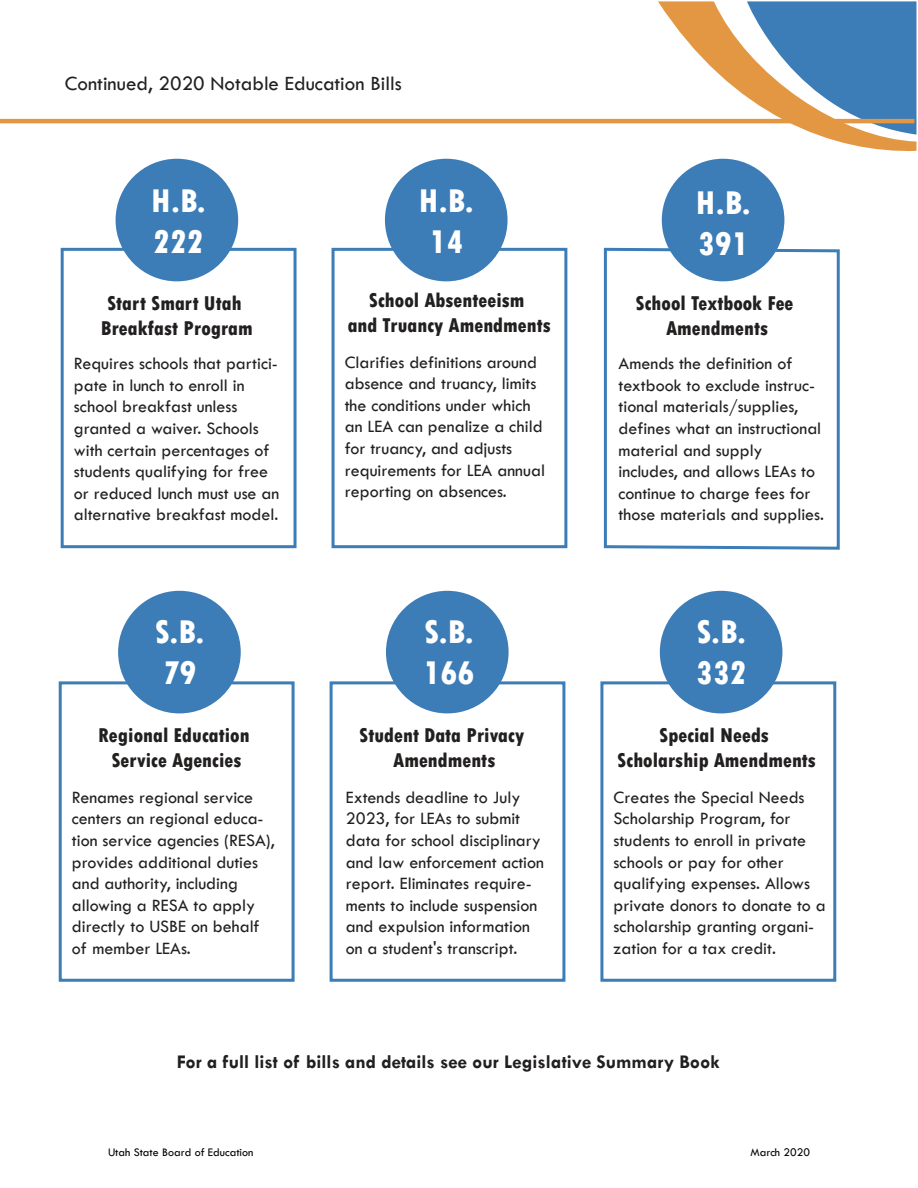
<style>
.page{position:relative;width:918px;height:1188px;background:#fff}
.page>*{position:absolute;margin:0;border:0;box-sizing:border-box;transform-origin:0 0}
.t1{font:800 condensed 34.5px/41.4px "Tw Cen";color:#fff}
.t2{font:800 condensed 21px/25.2px "Tw Cen";color:#221f1f;text-align:center}
.t3{font:21px "Tw Cen";color:#221f1f}
.t4{font:700 19.5px "Tw Cen";color:#221f1f}
.t5{font:18px/21.6px "Tw Cen";color:#221f1f}
.t6{font:12px "Tw Cen";color:#000}
</style>
<div class="page">
<svg style="left:658px;top:1px;width:259px;height:150px"></svg>
<hr style="left:0;top:119px;width:915px;height:4px;background:#e39743">
<svg style="left:603px;top:246px;width:237px;height:304px"></svg>
<div style="left:662px;top:159px;width:122px;height:122px;background:#3c7cb7;border-radius:50%"></div>
<div style="left:332px;top:248px;width:235px;height:300px;border:3px solid #3c7cb7"></div>
<div style="left:385px;top:159px;width:123px;height:122px;background:#3c7cb7;border-radius:50%"></div>
<div style="left:61px;top:248px;width:236px;height:300px;border:3px solid #3c7cb7"></div>
<div style="left:116px;top:159px;width:122px;height:122px;background:#3c7cb7;border-radius:50%"></div>
<div style="left:600px;top:681px;width:236px;height:301px;border:3px solid #3c7cb7"></div>
<div style="left:660px;top:591px;width:122px;height:122px;background:#3c7cb7;border-radius:50%"></div>
<div style="left:330px;top:681px;width:235px;height:301px;border:3px solid #3c7cb7"></div>
<div style="left:386px;top:591px;width:123px;height:122px;background:#3c7cb7;border-radius:50%"></div>
<div style="left:59px;top:681px;width:236px;height:301px;border:3px solid #3c7cb7"></div>
<div style="left:118px;top:591px;width:123px;height:122px;background:#3c7cb7;border-radius:50%"></div>
<h1 class="t3" style="left:65px;top:70px;width:338px">Continued, 2020 Notable Education Bills</h1>
<h2 class="t1" style="left:151px;top:180px;width:56px">H.B.<br>222</h2>
<h3 class="t2" style="left:101px;top:290px;width:153px;text-align:left">Start Smart Utah<br>Breakfast Program</h3>
<p class="t5" style="left:74px;top:353px;width:207px">Requires schools that partici&shy;pate in lunch to enroll in school breakfast unless granted a waiver. Schools with certain percentages of students qualifying for free or reduced lunch must use an alternative breakfast model.</p>
<h2 class="t1" style="left:155px;top:611px;width:51px">S.B.<br>79</h2>
<h3 class="t2" style="left:98px;top:722px;width:153px">Regional Education<br>Service Agencies</h3>
<p class="t5" style="left:72px;top:786px;width:204px">Renames regional service centers an regional educa&shy;tion service agencies (RESA), provides additional duties and authority, including allowing a RESA to apply directly to USBE on behalf of member LEAs.</p>
<h2 class="t1" style="left:419px;top:180px;width:56px;text-align:center">H.B.<br>14</h2>
<h3 class="t2" style="left:348px;top:287px;width:205px">School Absenteeism<br>and Truancy Amendments</h3>
<p class="t5" style="left:345px;top:351px;width:202px">Clarifies definitions around absence and truancy, limits the conditions under which an LEA can penalize a child for truancy, and adjusts requirements for LEA annual reporting on absences.</p>
<h2 class="t1" style="left:424px;top:611px;width:52px">S.B.<br>166</h2>
<h3 class="t2" style="left:359px;top:722px;width:167px">Student Data Privacy<br>Amendments</h3>
<p class="t5" style="left:346px;top:786px;width:200px">Extends deadline to July<br>2023, for LEAs to submit data for school disciplinary and law enforcement action report. Eliminates require&shy;ments to include suspension and expulsion information on a student's transcript.</p>
<h2 class="t1" style="left:696px;top:182px;width:56px">H.B.<br>391</h2>
<h3 class="t2" style="left:636px;top:290px;width:160px">School Textbook Fee<br>Amendments</h3>
<p class="t5" style="left:619px;top:353px;width:207px">Amends the definition of textbook to exclude instruc&shy;tional materials/supplies, defines what an instructional material and supply includes, and allows LEAs to continue to charge fees for those materials and supplies.</p>
<h2 class="t1" style="left:696px;top:611px;width:52px">S.B.<br>332</h2>
<h3 class="t2" style="left:617px;top:722px;width:200px">Special Needs<br>Scholarship Amendments</h3>
<p class="t5" style="left:614px;top:786px;width:214px">Creates the Special Needs<br>Scholarship Program, for students to enroll in private schools or pay for other qualifying expenses. Allows private donors to donate to a scholarship granting organi&shy;zation for a tax credit.</p>
<p class="t4" style="left:177px;top:1050px;width:545px">For a full list of bills and details see our Legislative Summary Book</p>
<p class="t6" style="left:108px;top:1145px;width:147px">Utah State Board of Education</p>
<p class="t6" style="left:750px;top:1145px;width:61px">March 2020</p>
</div>
